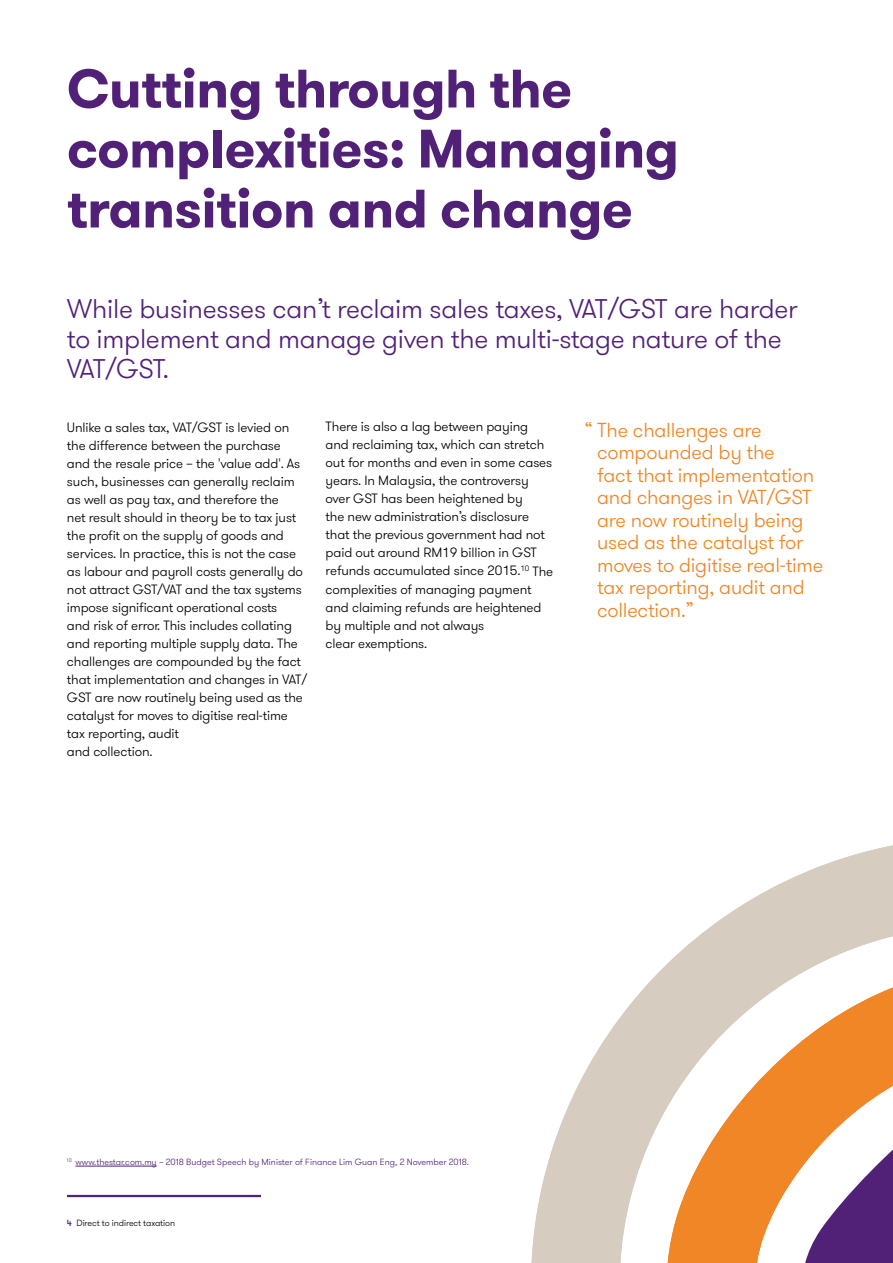
<style>
.page{position:relative;width:893px;height:1263px;background:#fff}
.page>*{position:absolute;margin:0;border:0;box-sizing:border-box;transform-origin:0 0}
.t1{font:700 54px/60px "GT Walsheim Pro";letter-spacing:-.01em;color:#512178}
.t2{font:300 27px/30px "GT Walsheim Pro";letter-spacing:-.01em;color:#512178}
.t3{font:300 20.25px/22.5px "GT Walsheim Pro";letter-spacing:-.01em;color:#f18625}
.t4{font:300 13.5px/18px "GT Walsheim Pro";letter-spacing:-.01em;color:#000}
.t5{font:300 9px "GT Walsheim Pro";color:#512178}
.t6{font:300 9px "GT Walsheim Pro";letter-spacing:-.01em;color:#000}
.s1{font-weight:500;color:#512178}
</style>
<div class="page">
<hr style="left:67px;top:1195px;width:194px;height:2px;background:#512178">
<svg style="left:531px;top:1011px;width:94px;height:252px"></svg>
<svg style="left:625px;top:845px;width:268px;height:378px"></svg>
<svg style="left:666px;top:971px;width:89px;height:292px;fill:#d7ccc0"></svg>
<svg style="left:668px;top:987px;width:87px;height:276px"></svg>
<svg style="left:755px;top:971px;width:138px;height:292px"></svg>
<hr style="left:75px;top:1166px;width:82px;height:1px;background:#512178">
<h1 class="t1" style="left:67px;top:59px;width:613px">Cutting through the complexities: Managing transition and change</h1>
<h2 class="t2" style="left:67px;top:294px;width:732px">While businesses can’t reclaim sales taxes, VAT/GST are harder to implement and manage given the multi-stage nature of the<br>VAT/GST.</h2>
<p class="t4" style="left:67px;top:418px;width:242px">Unlike a sales tax, VAT/GST is levied on the difference between the purchase and the resale price – the 'value add'. As such, businesses can generally reclaim as well as pay tax, and therefore the<br>net result should in theory be to tax just the profit on the supply of goods and services. In practice, this is not the case as labour and payroll costs generally do not attract GST/VAT and the tax systems impose significant operational costs<br>and risk of error. This includes collating and reporting multiple supply data. The challenges are compounded by the fact that implementation and changes in VAT/ GST are now routinely being used as the catalyst for moves to digitise real-time tax reporting, audit<br>and collection.</p>
<p class="t4" style="left:326px;top:418px;width:229px">There is also a lag between paying and reclaiming tax, which can stretch out for months and even in some cases years. In Malaysia, the controversy over GST has been heightened by<br>the new administration’s disclosure that the previous government had not paid out around RM19 billion in GST refunds accumulated since 2015.<sup>10</sup> The complexities of managing payment and claiming refunds are heightened by multiple and not always<br>clear exemptions.</p>
<h3 class="t3" style="left:597px;top:419px;width:228px;text-indent:-13px">“ The challenges are compounded by the<br>fact that implementation and changes in VAT/GST are now routinely being used as the catalyst for moves to digitise real-time tax reporting, audit and collection.”</h3>
<p class="t5" style="left:67px;top:1156px;width:403px"><sup>10</sup> www.thestar.com.my – 2018 Budget Speech by Minister of Finance Lim Guan Eng, 2 November 2018.</p>
<p class="t6" style="left:67px;top:1217px;width:110px"><span class="s1">4</span> Direct to indirect taxation</p>
</div>
